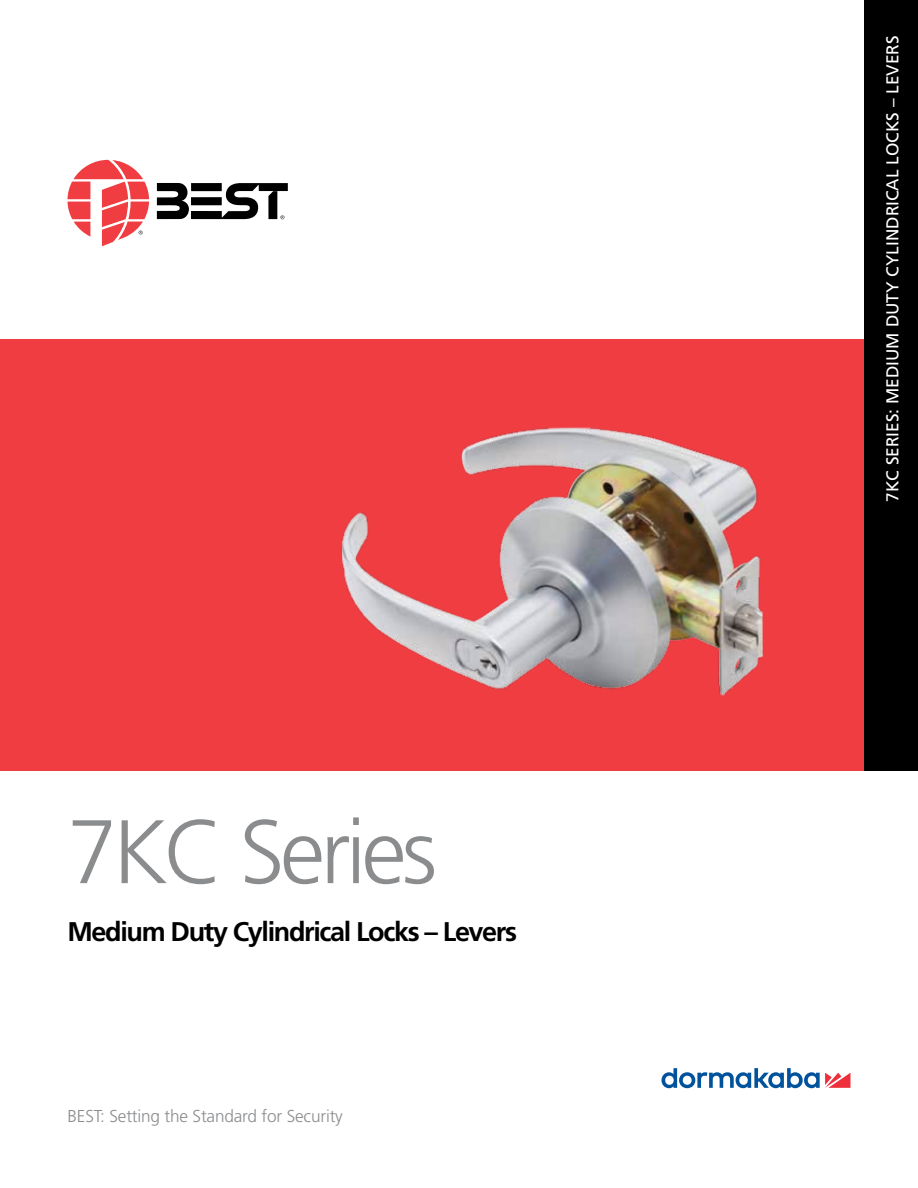
<style>
.page{position:relative;width:918px;height:1188px;background:#fff}
.page>*{position:absolute;margin:0;border:0;box-sizing:border-box;transform-origin:0 0}
.t1{font:300 90px "Frutiger";letter-spacing:-.05em;color:#8a8c8e}
.t2{font:700 27px "Frutiger";letter-spacing:-.05em;color:#000}
.t3{font:17.25px "Frutiger";color:#fff}
.t4{font:300 17.25px "Frutiger";letter-spacing:-.01em;color:#8a8c8e}
</style>
<div class="page">
<div style="left:0;top:339px;width:918px;height:432px;background:#ef3d42"></div>
<svg style="left:68px;top:160px;width:81px;height:86px"></svg>
<svg style="left:157px;top:183px;width:131px;height:36px"></svg>
<div style="left:864px;top:0;width:54px;height:771px;background:#000"></div>
<svg style="left:661px;top:1068px;width:190px;height:20px"></svg>
<img style="left:342px;top:427px;width:421px;height:269px">
<h1 class="t1" style="left:68px;top:801px;width:371px">7KC Series</h1>
<h2 class="t2" style="left:68px;top:916px;width:451px">Medium Duty Cylindrical Locks – Levers</h2>
<p class="t4" style="left:68px;top:1106px;width:277px">BEST: Setting the Standard for Security</p>
<p class="t3" style="left:882px;top:502px;width:467px;rotate:-90deg">7KC SERIES: MEDIUM DUTY CYLINDRICAL LOCKS – LEVERS</p>
</div>
